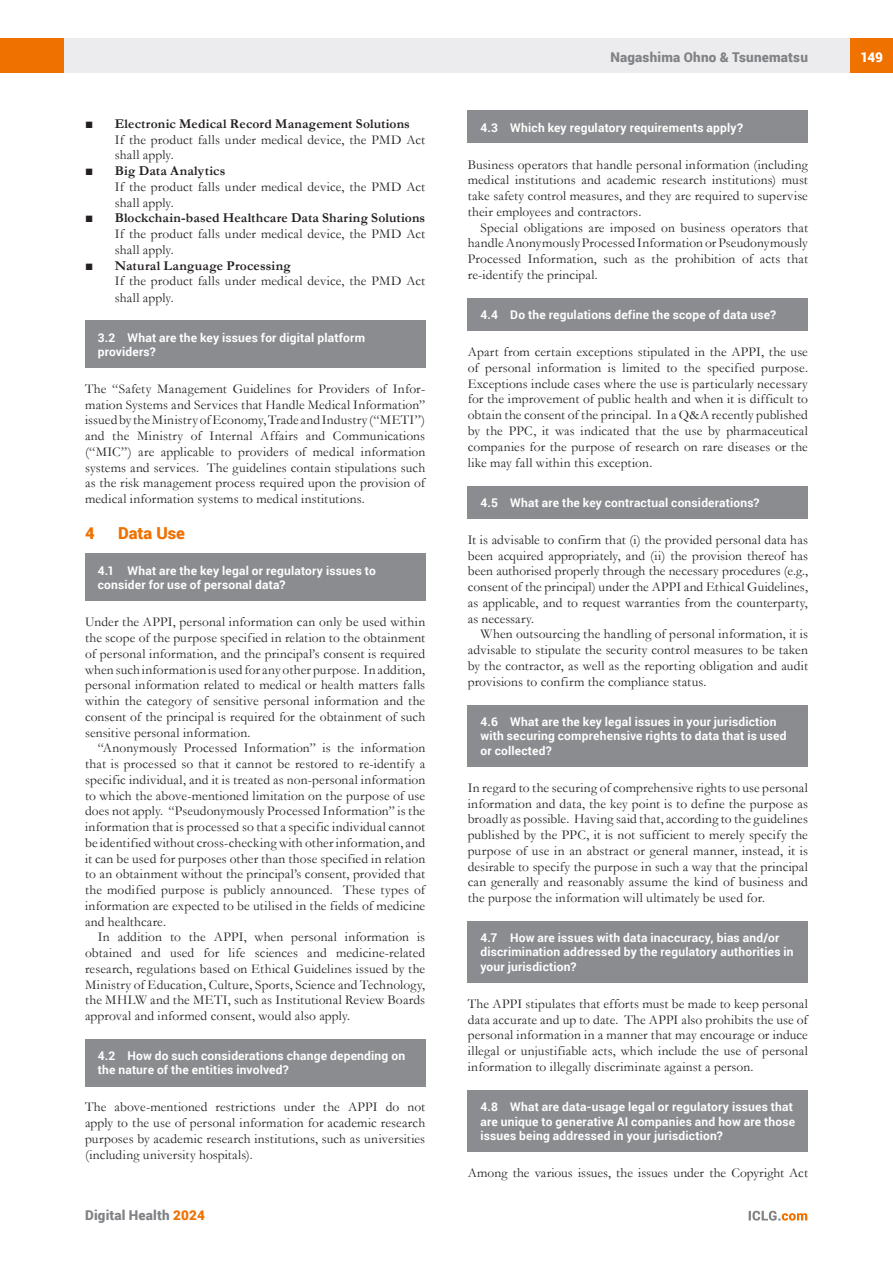
<style>
.page{position:relative;width:893px;height:1263px;background:#fff}
.page>*{position:absolute;margin:0;border:0;box-sizing:border-box;transform-origin:0 0}
.t1{font:900 16.5px "Roboto";color:#ef7100}
.t2{font:13.5px/15.8px "Garamond";letter-spacing:.01em;color:#231f20;text-align:justify}
.t3{font:900 13.5px "Roboto";letter-spacing:.015em;color:#808285}
.t4{font:900 13.5px "Roboto";color:#fff}
.t5{font:700 12px/14.4px "Roboto";letter-spacing:.015em;color:#fff}
.s1{font-weight:700}
.s2{color:#ef7100}
</style>
<div class="page">
<div style="left:64px;top:38px;width:786px;height:34px;background:#ececee"></div>
<div style="left:850px;top:38px;width:43px;height:34px;background:#ef7100"></div>
<div style="left:0;top:38px;width:64px;height:34px;background:#ef7100"></div>
<svg style="left:749px;top:1211px;width:58px;height:9px"></svg>
<div style="left:468px;top:111px;width:340px;height:32px;background:#8a8c8f"></div>
<div style="left:468px;top:298px;width:340px;height:33px;background:#8a8c8f"></div>
<div style="left:468px;top:486px;width:340px;height:32px;background:#8a8c8f"></div>
<div style="left:468px;top:705px;width:340px;height:61px;background:#8a8c8f"></div>
<div style="left:468px;top:921px;width:340px;height:61px;background:#8a8c8f"></div>
<div style="left:468px;top:1090px;width:340px;height:62px;background:#8a8c8f"></div>
<div style="left:85px;top:320px;width:340px;height:48px;background:#8a8c8f"></div>
<div style="left:85px;top:554px;width:340px;height:47px;background:#8a8c8f"></div>
<div style="left:85px;top:1039px;width:340px;height:47px;background:#8a8c8f"></div>
<p class="t2" style="left:115px;top:115px;width:312px;text-align:left;text-indent:-30px">■ <span class="s1">Electronic Medical Record Management Solutions<br></span>If the product falls under medical device, the PMD Act shall apply.</p>
<p class="t2" style="left:115px;top:163px;width:312px;text-align:left;text-indent:-30px">■ <span class="s1">Big Data Analytics<br></span>If the product falls under medical device, the PMD Act shall apply.</p>
<p class="t2" style="left:115px;top:210px;width:312px;text-indent:-30px">■ <span class="s1">Blockchain-based Healthcare Data Sharing Solutions </span>If the product falls under medical device, the PMD Act shall apply.</p>
<p class="t2" style="left:115px;top:257px;width:312px;text-align:left;text-indent:-30px">■ <span class="s1">Natural Language Processing<br></span>If the product falls under medical device, the PMD Act shall apply.</p>
<p class="t5" style="left:98px;top:330px;width:269px">3.2 What are the key issues for digital platform providers?</p>
<p class="t2" style="left:85px;top:380px;width:342px">The “Safety Management Guidelines for Providers of Infor&shy;mation Systems and Services that Handle Medical Information” issued by the Ministry of Economy, Trade and Industry (“METI”) and the Ministry of Internal Affairs and Communications (“MIC”) are applicable to providers of medical information systems and services. The guidelines contain stipulations such as the risk management process required upon the provision of medical information systems to medical institutions.</p>
<p class="t1" style="left:85px;top:522px;width:11px">4</p>
<p class="t1" style="left:118px;top:522px;width:68px">Data Use</p>
<p class="t5" style="left:98px;top:563px;width:280px">4.1 What are the key legal or regulatory issues to consider for use of personal data?</p>
<p class="t2" style="left:85px;top:614px;width:342px">Under the APPI, personal information can only be used within the scope of the purpose specified in relation to the obtainment of personal information, and the principal’s consent is required when such information is used for any other purpose. In addition, personal information related to medical or health matters falls within the category of sensitive personal information and the consent of the principal is required for the obtainment of such sensitive personal information.</p>
<p class="t2" style="left:85px;top:740px;width:342px;text-indent:13px">“Anonymously Processed Information” is the information that is processed so that it cannot be restored to re-identify a specific individual, and it is treated as non-personal information to which the above-mentioned limitation on the purpose of use does not apply. “Pseudonymously Processed Information” is the information that is processed so that a specific individual cannot be identified without cross-checking with other information, and it can be used for purposes other than those specified in relation to an obtainment without the principal’s consent, provided that the modified purpose is publicly announced. These types of information are expected to be utilised in the fields of medicine and healthcare.</p>
<p class="t2" style="left:85px;top:929px;width:342px;text-indent:13px">In addition to the APPI, when personal information is obtained and used for life sciences and medicine-related research, regulations based on Ethical Guidelines issued by the Ministry of Education, Culture, Sports, Science and Technology, the MHLW and the METI, such as Institutional Review Boards approval and informed consent, would also apply.</p>
<p class="t5" style="left:98px;top:1048px;width:309px">4.2 How do such considerations change depending on the nature of the entities involved?</p>
<p class="t2" style="left:85px;top:1099px;width:342px">The above-mentioned restrictions under the APPI do not apply to the use of personal information for academic research purposes by academic research institutions, such as universities (including university hospitals).</p>
<p class="t3" style="left:85px;top:1206px;width:121px">Digital Health <span class="s2">2024</span></p>
<p class="t3" style="left:610px;top:48px;width:199px">Nagashima Ohno &amp; Tsunematsu</p>
<p class="t4" style="left:860px;top:48px;width:24px">149</p>
<p class="t5" style="left:480px;top:120px;width:264px">4.3 Which key regulatory requirements apply?</p>
<p class="t2" style="left:468px;top:156px;width:342px">Business operators that handle personal information (including medical institutions and academic research institutions) must take safety control measures, and they are required to supervise their employees and contractors.</p>
<p class="t2" style="left:468px;top:219px;width:342px;text-indent:13px">Special obligations are imposed on business operators that handle Anonymously Processed Information or Pseudonymously Processed Information, such as the prohibition of acts that re-identify the principal.</p>
<p class="t5" style="left:480px;top:307px;width:297px">4.4 Do the regulations define the scope of data use?</p>
<p class="t2" style="left:468px;top:344px;width:342px">Apart from certain exceptions stipulated in the APPI, the use of personal information is limited to the specified purpose.<br>Exceptions include cases where the use is particularly necessary for the improvement of public health and when it is difficult to obtain the consent of the principal. In a Q&amp;A recently published by the PPC, it was indicated that the use by pharmaceutical companies for the purpose of research on rare diseases or the like may fall within this exception.</p>
<p class="t5" style="left:480px;top:495px;width:281px">4.5 What are the key contractual considerations?</p>
<p class="t2" style="left:468px;top:531px;width:342px">It is advisable to confirm that (i) the provided personal data has been acquired appropriately, and (ii) the provision thereof has been authorised properly through the necessary procedures (e.g., consent of the principal) under the APPI and Ethical Guidelines, as applicable, and to request warranties from the counterparty, as necessary.</p>
<p class="t2" style="left:468px;top:626px;width:342px;text-indent:13px">When outsourcing the handling of personal information, it is advisable to stipulate the security control measures to be taken by the contractor, as well as the reporting obligation and audit provisions to confirm the compliance status.</p>
<p class="t5" style="left:480px;top:714px;width:307px">4.6 What are the key legal issues in your jurisdiction with securing comprehensive rights to data that is used or collected?</p>
<p class="t2" style="left:468px;top:779px;width:342px">In regard to the securing of comprehensive rights to use personal information and data, the key point is to define the purpose as broadly as possible. Having said that, according to the guidelines published by the PPC, it is not sufficient to merely specify the purpose of use in an abstract or general manner, instead, it is desirable to specify the purpose in such a way that the principal can generally and reasonably assume the kind of business and the purpose the information will ultimately be used for.</p>
<p class="t5" style="left:480px;top:930px;width:315px">4.7 How are issues with data inaccuracy, bias and/or discrimination addressed by the regulatory authorities in your jurisdiction?</p>
<p class="t2" style="left:468px;top:995px;width:342px">The APPI stipulates that efforts must be made to keep personal data accurate and up to date. The APPI also prohibits the use of personal information in a manner that may encourage or induce illegal or unjustifiable acts, which include the use of personal information to illegally discriminate against a person.</p>
<p class="t5" style="left:480px;top:1099px;width:316px">4.8 What are data-usage legal or regulatory issues that are unique to generative AI companies and how are those issues being addressed in your jurisdiction?</p>
<p class="t2" style="left:468px;top:1164px;width:342px">Among the various issues, the issues under the Copyright Act</p>
</div>
